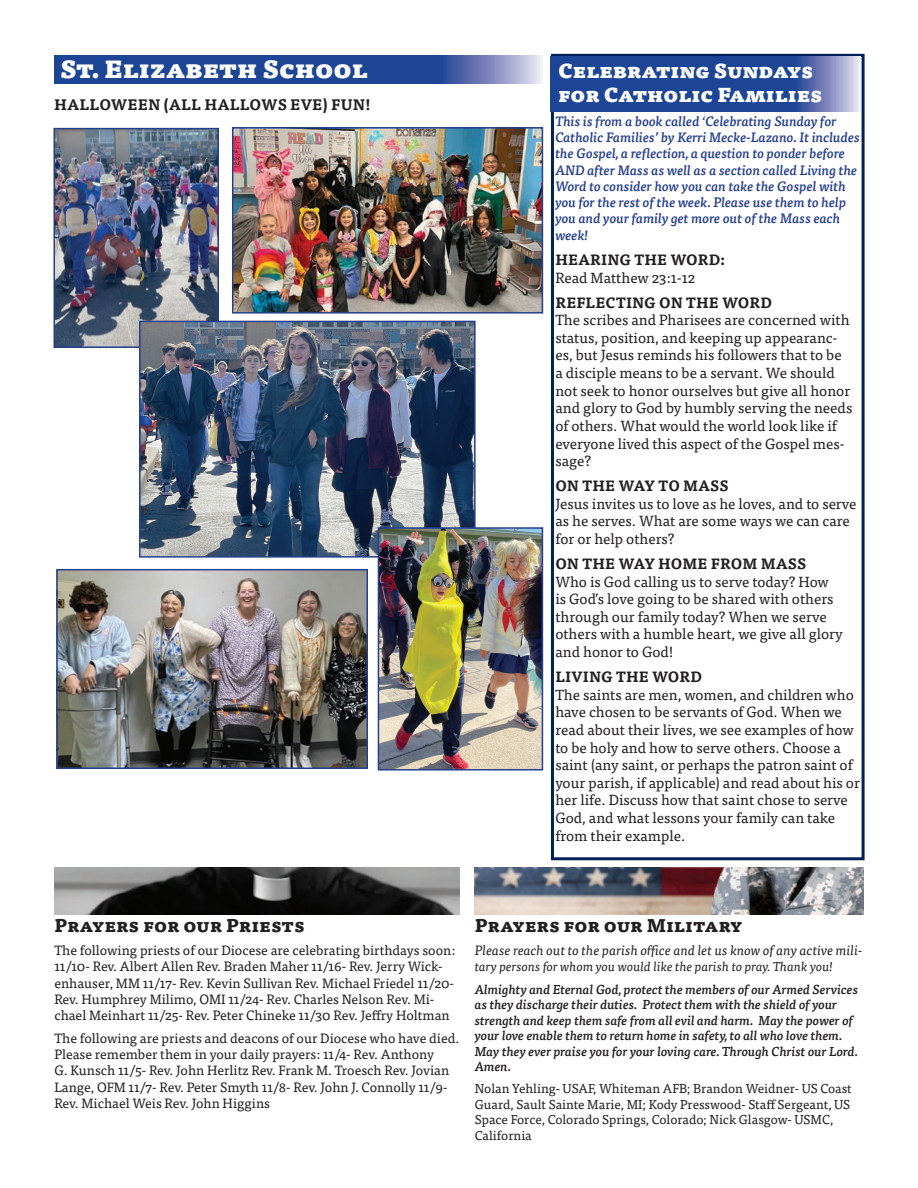
<style>
.page{position:relative;width:918px;height:1188px;background:#fff}
.page>*{position:absolute;margin:0;border:0;box-sizing:border-box;transform-origin:0 0}
.t1{font:900 24px "Tisa Pro";color:#fff}
.t2{font:900 19.5px/23.4px "Tisa Pro";color:#fff}
.t3{font:800 18px "Tisa Pro";color:#231f20}
.t4{font:700 15px "Tisa Pro";color:#231f20}
.t5{font:14.7px/17.7px "Tisa Pro";color:#231f20}
.t6{font:13.5px/16.2px "Tisa Pro";color:#231f20}
.t7{font:italic 500 13.5px/16.4px "Tisa Pro";color:#253f8e}
.t8{font:italic 13.5px "Tisa Pro";color:#231f20}
.t9{font:italic 500 12.9px/15.5px "Tisa Pro";color:#231f20}
.t10{font:12.9px/15.5px "Tisa Pro";color:#231f20}
.s1{font-weight:700}
.s2{font-weight:400}
</style>
<div class="page">
<div style="left:551px;top:54px;width:314px;height:806px;border:3px solid #00205b"></div>
<img style="left:475px;top:867px;width:389px;height:48px">
<img style="left:54px;top:867px;width:405px;height:48px">
<svg style="left:551px;top:56px;width:310px;height:55px;background:#31549f"></svg>
<svg style="left:54px;top:55px;width:488px;height:29px;background:#31549f"></svg>
<img style="left:59px;top:572px;width:306px;height:194px">
<div style="left:56px;top:569px;width:312px;height:200px;border:2px solid #253f8e"></div>
<img style="left:57px;top:131px;width:159px;height:214px">
<div style="left:54px;top:128px;width:165px;height:220px;border:2px solid #253f8e"></div>
<img style="left:235px;top:130px;width:305px;height:181px">
<div style="left:232px;top:127px;width:311px;height:187px;border:2px solid #253f8e"></div>
<img style="left:142px;top:324px;width:331px;height:231px">
<div style="left:139px;top:321px;width:337px;height:237px;border:2px solid #253f8e"></div>
<img style="left:381px;top:530px;width:159px;height:238px">
<div style="left:378px;top:527px;width:165px;height:244px;border:2px solid #253f8e"></div>
<p class="t1" style="left:60px;top:48px;width:309px">St. Elizabeth School</p>
<p class="t4" style="left:54px;top:92px;width:318px">HALLOWEEN (ALL HALLOWS EVE) FUN!</p>
<p class="t2" style="left:558px;top:58px;width:266px">Celebrating Sundays for Catholic Families</p>
<p class="t7" style="left:555px;top:112px;width:306px">This is from a book called ‘Celebrating Sunday for Catholic Families’ by Kerri Mecke-Lazano. It includes the Gospel, a reflection, a question to ponder before AND after Mass as well as a section called Living the Word to consider how you can take the Gospel with you for the rest of the week. Please use them to help you and your family get more out of the Mass each week!</p>
<p class="t5" style="left:555px;top:250px;width:171px"><span class="s1">HEARING THE WORD:<br></span>Read Matthew 23:1-12</p>
<p class="t5" style="left:555px;top:293px;width:298px"><span class="s1">REFLECTING ON THE WORD<br></span>The scribes and Pharisees are concerned with status, position, and keeping up appearanc&shy;es, but Jesus reminds his followers that to be a disciple means to be a servant. We should not seek to honor ourselves but give all honor and glory to God by humbly serving the needs of others. What would the world look like if everyone lived this aspect of the Gospel mes&shy;sage?</p>
<p class="t5" style="left:555px;top:476px;width:303px"><span class="s1">ON THE WAY TO MASS<br></span>Jesus invites us to love as he loves, and to serve as he serves. What are some ways we can care for or help others?</p>
<p class="t5" style="left:555px;top:554px;width:289px"><span class="s1">ON THE WAY HOME FROM MASS<br></span>Who is God calling us to serve today? How is God’s love going to be shared with others through our family today? When we serve others with a humble heart, we give all glory and honor to God!</p>
<p class="t5" style="left:555px;top:667px;width:306px"><span class="s1">LIVING THE WORD<br></span>The saints are men, women, and children who have chosen to be servants of God. When we read about their lives, we see examples of how to be holy and how to serve others. Choose a saint (any saint, or perhaps the patron saint of your parish, if applicable) and read about his or her life. Discuss how that saint chose to serve God, and what lessons your family can take from their example.</p>
<p class="t3" style="left:54px;top:911px;width:252px">Prayers for our Priests</p>
<p class="t6" style="left:54px;top:942px;width:402px">The following priests of our Diocese are celebrating birthdays soon:<br>11/10- Rev. Albert Allen Rev. Braden Maher 11/16- Rev. Jerry Wick&shy;enhauser, MM 11/17- Rev. Kevin Sullivan Rev. Michael Friedel 11/20- Rev. Humphrey Milimo, OMI 11/24- Rev. Charles Nelson Rev. Mi&shy;chael Meinhart 11/25- Rev. Peter Chineke 11/30 Rev. Jeffry Holtman</p>
<p class="t6" style="left:54px;top:1029px;width:407px">The following are priests and deacons of our Diocese who have died.<br>Please remember them in your daily prayers: 11/4- Rev. Anthony<br>G. Kunsch 11/5- Rev. John Herlitz Rev. Frank M. Troesch Rev. Jovian Lange, OFM 11/7- Rev. Peter Smyth 11/8- Rev. John J. Connolly 11/9- Rev. Michael Weis Rev. John Higgins</p>
<p class="t3" style="left:475px;top:911px;width:269px">Prayers for our Military</p>
<p class="t8" style="left:475px;top:941px;width:389px">Please reach out to the parish office and let us know of any active mili-</p>
<p class="t9" style="left:475px;top:955px;width:385px;line-height:22.2px"><span class="s2">tary persons for whom you would like the parish to pray. Thank you!<br></span>Almighty and Eternal God, protect the members of our Armed Services</p>
<p class="t9" style="left:475px;top:996px;width:385px">as they discharge their duties. Protect them with the shield of your strength and keep them safe from all evil and harm. May the power of your love enable them to return home in safety, to all who love them.<br>May they ever praise you for your loving care. Through Christ our Lord.<br>Amen.</p>
<p class="t10" style="left:475px;top:1080px;width:378px">Nolan Yehling- USAF, Whiteman AFB; Brandon Weidner- US Coast Guard, Sault Sainte Marie, MI; Kody Presswood- Staff Sergeant, US Space Force, Colorado Springs, Colorado; Nick Glasgow- USMC, California</p>
</div>
